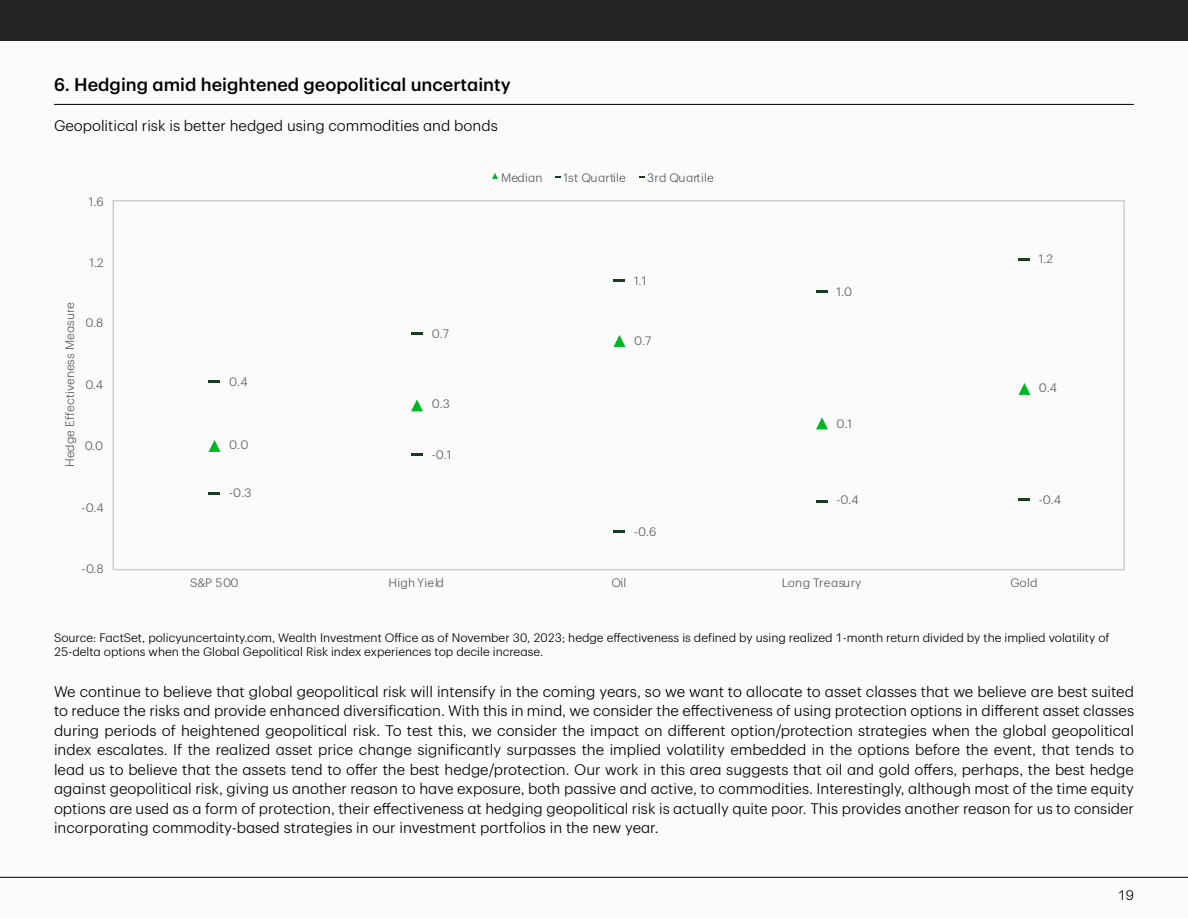
<style>
.page{position:relative;width:1188px;height:918px;background:#fbfbfb}
.page>*{position:absolute;margin:0;border:0;box-sizing:border-box;transform-origin:0 0}
.t1{font:500 18px "TD Graphik";color:#000}
.t2{font:300 15px/19.5px "TD Graphik";color:#000;text-align:justify}
.t3{font:300 13.5px "TD Graphik";color:#000}
.t4{font:300 12px/13.5px "TD Graphik";color:#000}
.t5{font:300 12px "TD Graphik";color:#595959}
</style>
<div class="page">
<div style="left:0;top:0;width:1188px;height:41px;background:#232323"></div>
<hr style="left:0;top:877px;width:1188px;height:1px;background:#000">
<div style="left:112px;top:200px;width:1013px;height:370px;border:2px solid #d0cece"></div>
<svg style="left:208px;top:440px;width:12px;height:12px"></svg>
<svg style="left:411px;top:399px;width:12px;height:12px"></svg>
<svg style="left:613px;top:335px;width:12px;height:12px"></svg>
<svg style="left:816px;top:417px;width:12px;height:12px"></svg>
<svg style="left:1018px;top:383px;width:12px;height:12px"></svg>
<svg style="left:208px;top:380px;width:12px;height:3px"></svg>
<svg style="left:411px;top:332px;width:12px;height:3px"></svg>
<svg style="left:614px;top:279px;width:11px;height:3px"></svg>
<svg style="left:816px;top:290px;width:12px;height:3px"></svg>
<svg style="left:1018px;top:258px;width:12px;height:3px"></svg>
<svg style="left:208px;top:492px;width:12px;height:3px"></svg>
<svg style="left:411px;top:453px;width:12px;height:3px"></svg>
<svg style="left:614px;top:530px;width:11px;height:3px"></svg>
<svg style="left:816px;top:500px;width:12px;height:3px"></svg>
<svg style="left:1018px;top:498px;width:12px;height:3px"></svg>
<svg style="left:492px;top:173px;width:6px;height:6px"></svg>
<hr style="left:54px;top:104px;width:1080px;height:1px;background:#000">
<p class="t1" style="left:54px;top:70px;width:458px">6. Hedging amid heightened geopolitical uncertainty</p>
<p class="t2" style="left:54px;top:115px;width:445px">Geopolitical risk is better hedged using commodities and bonds</p>
<p class="t5" style="left:89px;top:193px;width:16px">1.6</p>
<p class="t5" style="left:90px;top:254px;width:16px">1.2</p>
<p class="t5" style="left:61px;top:467px;width:166px;rotate:-90deg">Hedge Effectiveness Measure</p>
<p class="t5" style="left:86px;top:314px;width:19px">0.8</p>
<p class="t5" style="left:85px;top:376px;width:19px">0.4</p>
<p class="t5" style="left:85px;top:437px;width:20px">0.0</p>
<p class="t5" style="left:81px;top:499px;width:24px">-0.4</p>
<p class="t5" style="left:82px;top:560px;width:24px">-0.8</p>
<p class="t5" style="left:229px;top:373px;width:20px">0.4</p>
<p class="t5" style="left:229px;top:436px;width:21px">0.0</p>
<p class="t5" style="left:229px;top:484px;width:24px">-0.3</p>
<p class="t5" style="left:432px;top:325px;width:19px">0.7</p>
<p class="t5" style="left:432px;top:395px;width:20px">0.3</p>
<p class="t5" style="left:432px;top:446px;width:21px">-0.1</p>
<p class="t5" style="left:501px;top:169px;width:43px">Median</p>
<p class="t5" style="left:564px;top:169px;width:64px">1st Quartile</p>
<p class="t5" style="left:647px;top:169px;width:68px">3rd Quartile</p>
<p class="t5" style="left:634px;top:272px;width:14px">1.1</p>
<p class="t5" style="left:634px;top:332px;width:19px">0.7</p>
<p class="t5" style="left:634px;top:523px;width:24px">-0.6</p>
<p class="t5" style="left:836px;top:283px;width:17px">1.0</p>
<p class="t5" style="left:836px;top:415px;width:17px">0.1</p>
<p class="t5" style="left:1039px;top:250px;width:16px">1.2</p>
<p class="t5" style="left:1039px;top:379px;width:20px">0.4</p>
<p class="t5" style="left:836px;top:491px;width:24px">-0.4</p>
<p class="t5" style="left:1039px;top:491px;width:24px">-0.4</p>
<p class="t5" style="left:190px;top:574px;width:50px">S&amp;P 500</p>
<p class="t5" style="left:389px;top:574px;width:57px">High Yield</p>
<p class="t5" style="left:611px;top:574px;width:16px">Oil</p>
<p class="t5" style="left:782px;top:574px;width:81px">Long Treasury</p>
<p class="t5" style="left:1011px;top:574px;width:28px">Gold</p>
<p class="t4" style="left:54px;top:630px;width:1057px">Source: FactSet, policyuncertainty.com, Wealth Investment Office as of November 30, 2023; hedge effectiveness is defined by using realized 1-month return divided by the implied volatility of<br>25-delta options when the Global Gepolitical Risk index experiences top decile increase.</p>
<p class="t2" style="left:54px;top:681px;width:1082px">We continue to believe that global geopolitical risk will intensify in the coming years, so we want to allocate to asset classes that we believe are best suited to reduce the risks and provide enhanced diversification. With this in mind, we consider the effectiveness of using protection options in different asset classes during periods of heightened geopolitical risk. To test this, we consider the impact on different option/protection strategies when the global geopolitical index escalates. If the realized asset price change significantly surpasses the implied volatility embedded in the options before the event, that tends to lead us to believe that the assets tend to offer the best hedge/protection. Our work in this area suggests that oil and gold offers, perhaps, the best hedge against geopolitical risk, giving us another reason to have exposure, both passive and active, to commodities. Interestingly, although most of the time equity options are used as a form of protection, their effectiveness at hedging geopolitical risk is actually quite poor. This provides another reason for us to consider incorporating commodity-based strategies in our investment portfolios in the new year.</p>
<p class="t3" style="left:1118px;top:885px;width:18px">19</p>
</div>
